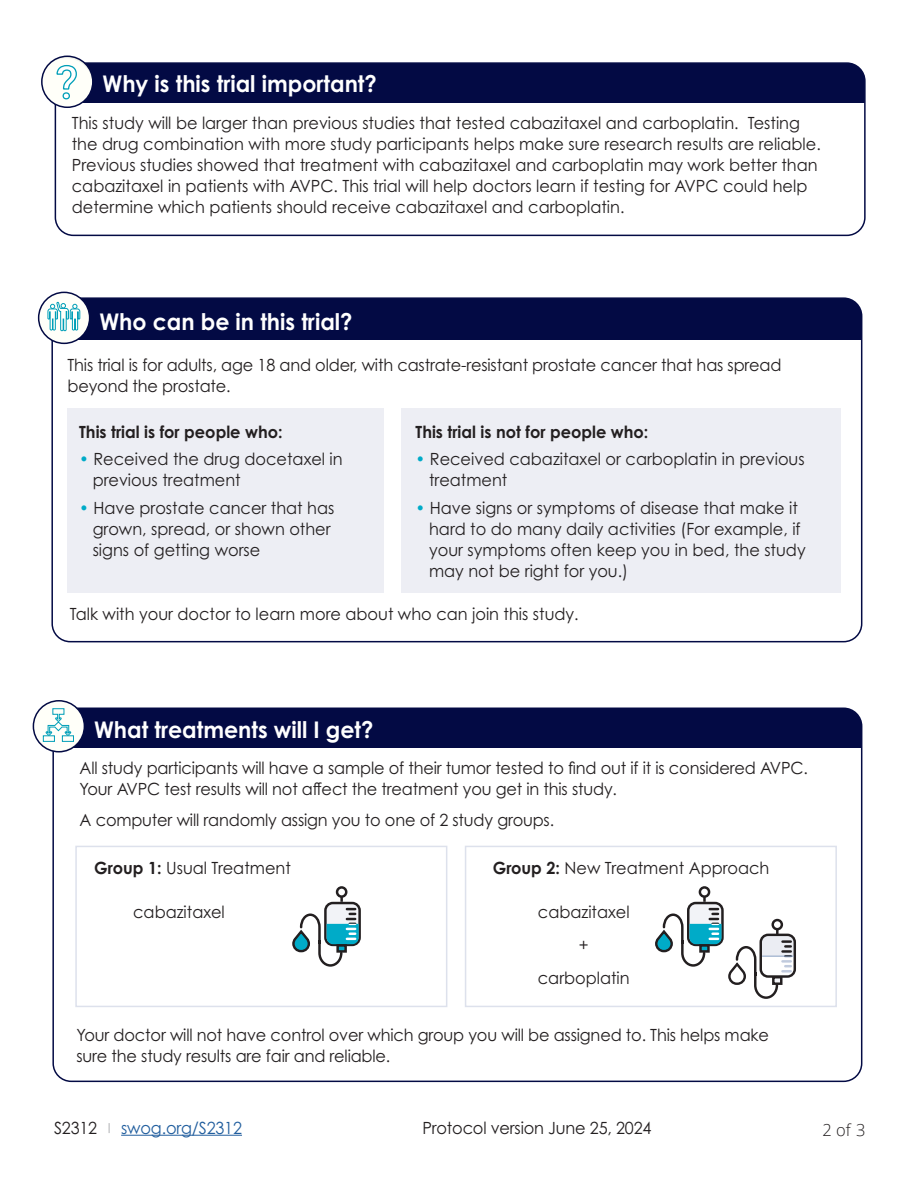
<style>
.page{position:relative;width:918px;height:1188px;background:#fff}
.page>*{position:absolute;margin:0;border:0;box-sizing:border-box;transform-origin:0 0}
.t1{font:50.25px "Minion Pro";color:#fff}
.t2{font:46.95px "Minion Pro";color:#fff}
.t3{font:500 45.75px "Roboto";color:#fff}
.t4{font:700 22.95px "Century Gothic Pro";color:#fff;scale:.96 1}
.t5{font:16.8px/21px "Century Gothic Pro";color:#231f20;scale:.96 1}
.t6{font:700 16.8px "Century Gothic Pro";color:#231f20;scale:.96 1}
.t7{font:16.8px "Century Gothic Pro";letter-spacing:-.01em;color:#215e9e;scale:.96 1}
.t8{font:300 16.5px "Open Sans";color:#231f20}
.t9{font:500 12.45px "Roboto";color:#009fb8}
.t10{font:500 11.7px "Roboto";color:#009fb8}
.s1{color:#00abc8}
.s2{font-weight:700}
.s3{color:#231f20}
</style>
<div class="page">
<hr style="left:121px;top:1135px;width:121px;height:1px;background:#215e9e">
<div style="left:55px;top:63px;width:810px;height:40px;background:#030a44"></div>
<div style="left:55px;top:62px;width:811px;height:174px;border:2px solid #030a44;border-radius:18px"></div>
<svg style="left:42px;top:58px;width:50px;height:49px"></svg>
<div style="left:41px;top:56px;width:53px;height:52px;border:2px solid #030a44;border-radius:50%"></div>
<div style="left:53px;top:708px;width:809px;height:40px;background:#030a44"></div>
<div style="left:52px;top:708px;width:810px;height:374px;border:2px solid #030a44;border-radius:18px"></div>
<svg style="left:33px;top:701px;width:51px;height:49px"></svg>
<div style="left:33px;top:700px;width:52px;height:53px;border:2px solid #030a44;border-radius:50%"></div>
<div style="left:465px;top:846px;width:372px;height:161px;border:2px solid #dde1ec"></div>
<div style="left:75px;top:846px;width:372px;height:161px;border:2px solid #dde1ec"></div>
<svg style="left:325px;top:903px;width:35px;height:42px"></svg>
<div style="left:324px;top:902px;width:37px;height:44px;border:2px solid #231f20;border-radius:7px"></div>
<svg style="left:292px;top:908px;width:67px;height:59px"></svg>
<div style="left:338px;top:945px;width:8px;height:6px;background:#00abc8"></div>
<div style="left:336px;top:944px;width:11px;height:9px;border:2px solid #231f20"></div>
<div style="left:336px;top:886px;width:11px;height:12px;border:2px solid #231f20;border-radius:50%"></div>
<svg style="left:340px;top:897px;width:3px;height:5px"></svg>
<svg style="left:688px;top:903px;width:34px;height:42px"></svg>
<div style="left:687px;top:902px;width:37px;height:44px;border:2px solid #231f20;border-radius:7px"></div>
<svg style="left:655px;top:908px;width:67px;height:59px"></svg>
<div style="left:700px;top:945px;width:8px;height:6px;background:#00abc8"></div>
<div style="left:699px;top:944px;width:11px;height:9px;border:2px solid #231f20"></div>
<div style="left:699px;top:886px;width:11px;height:12px;border:2px solid #231f20;border-radius:50%"></div>
<svg style="left:703px;top:897px;width:3px;height:5px"></svg>
<div style="left:52px;top:298px;width:810px;height:42px;background:#030a44"></div>
<div style="left:51px;top:297px;width:811px;height:345px;border:2px solid #030a44;border-radius:18px"></div>
<svg style="left:39px;top:292px;width:51px;height:51px"></svg>
<div style="left:38px;top:292px;width:52px;height:52px;border:2px solid #030a44;border-radius:50%"></div>
<div style="left:68px;top:409px;width:316px;height:184px;background:#edeef4"></div>
<div style="left:401px;top:409px;width:440px;height:184px;background:#edeef4"></div>
<div style="left:761px;top:935px;width:34px;height:42px;background:#ebedf3;border-radius:7px"></div>
<div style="left:760px;top:934px;width:36px;height:44px;border:2px solid #231f20;border-radius:7px"></div>
<div style="left:772px;top:919px;width:11px;height:11px;border:2px solid #231f20;border-radius:50%"></div>
<svg style="left:776px;top:930px;width:3px;height:4px"></svg>
<svg style="left:728px;top:940px;width:66px;height:59px"></svg>
<hr style="left:762px;top:956px;width:31px;height:1px;background:#89a1c3">
<p class="t3" style="left:56px;top:50px;width:24px">?</p>
<p class="t10" style="left:372px;top:68px;width:7px">?</p>
<p class="t2" style="left:295px;top:51px;width:14px">i</p>
<p class="t4" style="left:103px;top:69px;width:287px">Why is this trial important?</p>
<p class="t5" style="left:72px;top:112px;width:782px">This study will be larger than previous studies that tested cabazitaxel and carboplatin. Testing the drug combination with more study participants helps make sure research results are reliable.<br>Previous studies showed that treatment with cabazitaxel and carboplatin may work better than cabazitaxel in patients with AVPC. This trial will help doctors learn if testing for AVPC could help determine which patients should receive cabazitaxel and carboplatin.</p>
<p class="t2" style="left:232px;top:284px;width:14px">i</p>
<p class="t5" style="left:68px;top:354px;width:745px">This trial is for adults, age 18 and older, with castrate-resistant prostate cancer that has spread beyond the prostate.</p>
<p class="t6" style="left:79px;top:422px;width:213px">This trial is for people who:</p>
<p class="t5" style="left:93px;top:448px;width:262px;text-indent:-14px"><span class="s1">•</span> Received the drug docetaxel in previous treatment</p>
<p class="t5" style="left:93px;top:497px;width:253px;text-indent:-14px"><span class="s1">•</span> Have prostate cancer that has grown, spread, or shown other signs of getting worse</p>
<p class="t4" style="left:99px;top:307px;width:265px">Who can be in this trial?</p>
<p class="t6" style="left:416px;top:422px;width:244px">This trial is not for people who:</p>
<p class="t5" style="left:429px;top:448px;width:393px;text-indent:-14px"><span class="s1">•</span> Received cabazitaxel or carboplatin in previous treatment</p>
<p class="t5" style="left:429px;top:497px;width:394px;text-indent:-14px"><span class="s1">•</span> Have signs or symptoms of disease that make it hard to do many daily activities (For example, if your symptoms often keep you in bed, the study may not be right for you.)</p>
<p class="t5" style="left:70px;top:604px;width:532px">Talk with your doctor to learn more about who can join this study.</p>
<p class="t1" style="left:113px;top:691px;width:15px">i</p>
<p class="t9" style="left:194px;top:711px;width:8px">?</p>
<p class="t4" style="left:94px;top:715px;width:293px">What treatments will I get?</p>
<p class="t5" style="left:80px;top:757px;width:760px">All study participants will have a sample of their tumor tested to find out if it is considered AVPC.<br>Your AVPC test results will not affect the treatment you get in this study.</p>
<p class="t5" style="left:80px;top:810px;width:496px">A computer will randomly assign you to one of 2 study groups.</p>
<p class="t5" style="left:94px;top:857px;width:206px"><span class="s2">Group 1:</span> Usual Treatment</p>
<p class="t5" style="left:493px;top:857px;width:290px"><span class="s2">Group 2:</span> New Treatment Approach</p>
<p class="t5" style="left:133px;top:901px;width:97px">cabazitaxel</p>
<p class="t5" style="left:538px;top:901px;width:97px">cabazitaxel</p>
<p class="t5" style="left:579px;top:934px;width:12px">+</p>
<p class="t5" style="left:538px;top:967px;width:97px">carboplatin</p>
<p class="t5" style="left:77px;top:1024px;width:723px">Your doctor will not have control over which group you will be assigned to. This helps make</p>
<p class="t5" style="left:77px;top:1045px;width:328px">sure the study results are fair and reliable.</p>
<p class="t7" style="left:54px;top:1117px;width:197px"><span class="s3">S2312</span> <sup>|</sup> swog.org/S2312</p>
<p class="t5" style="left:422px;top:1117px;width:240px">Protocol version June 25, 2024</p>
<p class="t8" style="left:822px;top:1119px;width:45px">2 of 3</p>
</div>
